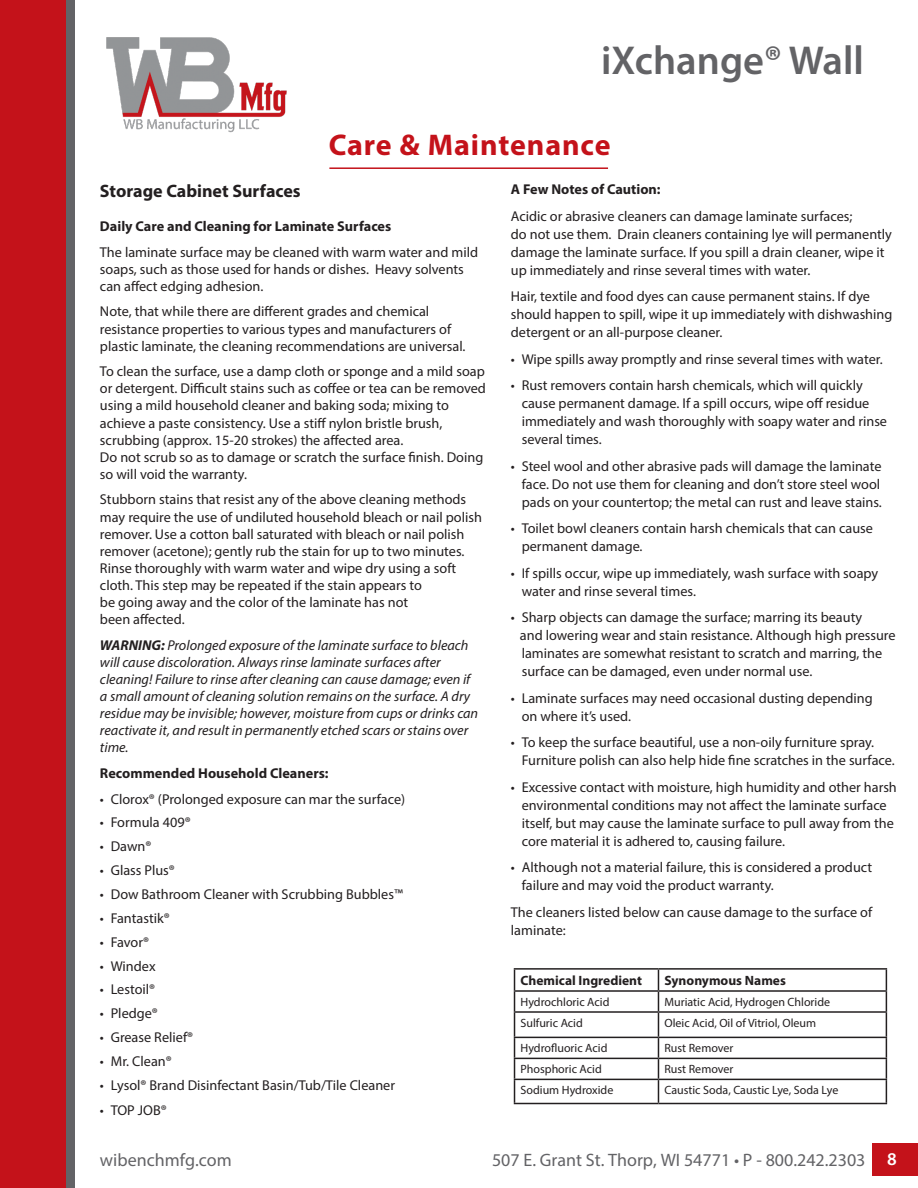
<style>
.page{position:relative;width:918px;height:1188px;background:#fff}
.page>*{position:absolute;margin:0;border:0;box-sizing:border-box;transform-origin:0 0}
.t1{font:600 40.5px "Myriad Pro";color:#636366}
.t2{font:700 30px "Myriad Pro";letter-spacing:.03em;color:#c4121a}
.t3{font:18px "Myriad Pro";color:#636366}
.Head{font:700 18px "Myriad Pro";color:#231f20}
.Head-2{font:14.25px/18px "Myriad Pro";color:#231f20}
.Head-3{font:italic 14.25px/17.1px "Myriad Pro";color:#231f20}
.Head-4{font:700 14.25px "Myriad Pro";color:#231f20}
.t4{font:700 13.5px "Myriad Pro";color:#231f20}
.t5{font:12px "Myriad Pro";color:#231f20}
.s1{font-weight:700}
.s2{font-weight:600;color:#fff}
</style>
<div class="page">
<div style="left:0;top:0;width:67px;height:1188px;background:#c4121a"></div>
<div style="left:67px;top:0;width:8px;height:1188px;background:#636366"></div>
<div style="left:872px;top:1144px;width:46px;height:32px;background:#c4121a"></div>
<img style="left:106px;top:37px;width:181px;height:96px">
<hr style="left:329px;top:167px;width:279px;height:2px;background:#c4121a">
<hr style="left:514px;top:968px;width:144px;height:2px;background:#231f20">
<hr style="left:658px;top:968px;width:229px;height:2px;background:#231f20">
<hr style="left:514px;top:990px;width:144px;height:2px;background:#231f20">
<hr style="left:658px;top:990px;width:229px;height:2px;background:#231f20">
<hr style="left:514px;top:1011px;width:144px;height:2px;background:#231f20">
<hr style="left:658px;top:1011px;width:229px;height:2px;background:#231f20">
<hr style="left:514px;top:1037px;width:144px;height:1px;background:#231f20">
<hr style="left:658px;top:1037px;width:229px;height:1px;background:#231f20">
<hr style="left:514px;top:1058px;width:144px;height:1px;background:#231f20">
<hr style="left:658px;top:1058px;width:229px;height:1px;background:#231f20">
<hr style="left:514px;top:1079px;width:144px;height:1px;background:#231f20">
<svg style="left:514px;top:970px;width:1px;height:133px"></svg>
<hr style="left:658px;top:1079px;width:229px;height:1px;background:#231f20">
<svg style="left:658px;top:970px;width:1px;height:133px"></svg>
<svg style="left:886px;top:970px;width:1px;height:133px"></svg>
<hr style="left:514px;top:1103px;width:144px;height:1px;background:#231f20">
<hr style="left:658px;top:1103px;width:229px;height:1px;background:#231f20">
<p class="t1" style="left:601px;top:34px;width:264px">iXchange® Wall</p>
<p class="t2" style="left:329px;top:126px;width:283px">Care &amp; Maintenance</p>
<p class="Head" style="left:100px;top:179px;width:202px">Storage Cabinet Surfaces</p>
<p class="Head-4" style="left:100px;top:217px;width:293px">Daily Care and Cleaning for Laminate Surfaces</p>
<p class="Head-2" style="left:100px;top:243px;width:380px;line-height:17.1px">The laminate surface may be cleaned with warm water and mild soaps, such as those used for hands or dishes. Heavy solvents can affect edging adhesion.</p>
<p class="Head-2" style="left:100px;top:303px;width:367px;line-height:17.1px">Note, that while there are different grades and chemical resistance properties to various types and manufacturers of plastic laminate, the cleaning recommendations are universal.</p>
<p class="Head-2" style="left:100px;top:363px;width:388px;line-height:17.1px">To clean the surface, use a damp cloth or sponge and a mild soap or detergent. Difficult stains such as coffee or tea can be removed using a mild household cleaner and baking soda; mixing to achieve a paste consistency. Use a stiff nylon bristle brush, scrubbing (approx. 15-20 strokes) the affected area.<br>Do not scrub so as to damage or scratch the surface finish. Doing so will void the warranty.</p>
<p class="Head-2" style="left:100px;top:491px;width:384px;line-height:17.1px">Stubborn stains that resist any of the above cleaning methods may require the use of undiluted household bleach or nail polish remover. Use a cotton ball saturated with bleach or nail polish remover (acetone); gently rub the stain for up to two minutes.<br>Rinse thoroughly with warm water and wipe dry using a soft cloth. This step may be repeated if the stain appears to<br>be going away and the color of the laminate has not<br>been affected.</p>
<p class="Head-3" style="left:100px;top:636px;width:380px"><span class="s1">WARNING:</span> Prolonged exposure of the laminate surface to bleach will cause discoloration. Always rinse laminate surfaces after cleaning! Failure to rinse after cleaning can cause damage; even if a small amount of cleaning solution remains on the surface. A dry residue may be invisible; however, moisture from cups or drinks can reactivate it, and result in permanently etched scars or stains over time.</p>
<p class="Head-4" style="left:100px;top:764px;width:230px">Recommended Household Cleaners:</p>
<p class="Head-2" style="left:100px;top:790px;width:307px">• Clorox® (Prolonged exposure can mar the surface)</p>
<p class="Head-2" style="left:100px;top:813px;width:92px">• Formula 409®</p>
<p class="Head-2" style="left:100px;top:837px;width:53px">• Dawn®</p>
<p class="Head-2" style="left:100px;top:861px;width:76px">• Glass Plus®</p>
<p class="Head-2" style="left:100px;top:885px;width:304px">• Dow Bathroom Cleaner with Scrubbing Bubbles™</p>
<p class="Head-2" style="left:100px;top:909px;width:71px">• Fantastik®</p>
<p class="Head-2" style="left:100px;top:933px;width:51px">• Favor®</p>
<p class="Head-2" style="left:100px;top:957px;width:57px">• Windex</p>
<p class="Head-2" style="left:100px;top:980px;width:57px">• Lestoil®</p>
<p class="Head-2" style="left:100px;top:1004px;width:59px">• Pledge®</p>
<p class="Head-2" style="left:100px;top:1028px;width:95px">• Grease Relief®</p>
<p class="Head-2" style="left:100px;top:1052px;width:73px">• Mr. Clean®</p>
<p class="Head-2" style="left:100px;top:1076px;width:297px">• Lysol® Brand Disinfectant Basin/Tub/Tile Cleaner</p>
<p class="Head-2" style="left:100px;top:1101px;width:68px">• TOP JOB®</p>
<p class="Head-4" style="left:511px;top:180px;width:151px">A Few Notes of Caution:</p>
<p class="Head-2" style="left:511px;top:207px;width:383px">Acidic or abrasive cleaners can damage laminate surfaces;<br>do not use them. Drain cleaners containing lye will permanently damage the laminate surface. If you spill a drain cleaner, wipe it up immediately and rinse several times with water.</p>
<p class="Head-2" style="left:511px;top:287px;width:383px">Hair, textile and food dyes can cause permanent stains. If dye should happen to spill, wipe it up immediately with dishwashing detergent or an all-purpose cleaner.</p>
<p class="Head-2" style="left:511px;top:350px;width:373px">• Wipe spills away promptly and rinse several times with water.</p>
<p class="Head-2" style="left:522px;top:376px;width:367px;text-indent:-11px">• Rust removers contain harsh chemicals, which will quickly cause permanent damage. If a spill occurs, wipe off residue immediately and wash thoroughly with soapy water and rinse several times.</p>
<p class="Head-2" style="left:522px;top:457px;width:362px;text-align:justify;text-indent:-11px">• Steel wool and other abrasive pads will damage the laminate face. Do not use them for cleaning and don’t store steel wool pads on your countertop; the metal can rust and leave stains.</p>
<p class="Head-2" style="left:522px;top:519px;width:353px;text-indent:-11px">• Toilet bowl cleaners contain harsh chemicals that can cause permanent damage.</p>
<p class="Head-2" style="left:522px;top:564px;width:358px;text-indent:-11px">• If spills occur, wipe up immediately, wash surface with soapy water and rinse several times.</p>
<p class="Head-2" style="left:520px;top:608px;width:377px;text-indent:-9px">• Sharp objects can damage the surface; marring its beauty<br>and lowering wear and stain resistance. Although high pressure laminates are somewhat resistant to scratch and marring, the surface can be damaged, even under normal use.</p>
<p class="Head-2" style="left:522px;top:689px;width:353px;text-indent:-11px">• Laminate surfaces may need occasional dusting depending on where it’s used.</p>
<p class="Head-2" style="left:522px;top:733px;width:375px;text-indent:-11px">• To keep the surface beautiful, use a non-oily furniture spray.<br>Furniture polish can also help hide fine scratches in the surface.</p>
<p class="Head-2" style="left:522px;top:778px;width:377px;text-indent:-11px">• Excessive contact with moisture, high humidity and other harsh environmental conditions may not affect the laminate surface itself, but may cause the laminate surface to pull away from the core material it is adhered to, causing failure.</p>
<p class="Head-2" style="left:522px;top:858px;width:352px;text-indent:-11px">• Although not a material failure, this is considered a product failure and may void the product warranty.</p>
<p class="Head-2" style="left:511px;top:903px;width:363px">The cleaners listed below can cause damage to the surface of laminate:</p>
<p class="t4" style="left:521px;top:972px;width:123px">Chemical Ingredient</p>
<p class="t4" style="left:664px;top:972px;width:123px">Synonymous Names</p>
<p class="t5" style="left:521px;top:995px;width:90px">Hydrochloric Acid</p>
<p class="t5" style="left:664px;top:995px;width:167px">Muriatic Acid, Hydrogen Chloride</p>
<p class="t5" style="left:521px;top:1016px;width:64px">Sulfuric Acid</p>
<p class="t5" style="left:664px;top:1016px;width:153px">Oleic Acid, Oil of Vitriol, Oleum</p>
<p class="t5" style="left:521px;top:1041px;width:88px">Hydrofluoric Acid</p>
<p class="t5" style="left:664px;top:1041px;width:70px">Rust Remover</p>
<p class="t5" style="left:521px;top:1062px;width:83px">Phosphoric Acid</p>
<p class="t5" style="left:664px;top:1062px;width:70px">Rust Remover</p>
<p class="t5" style="left:521px;top:1083px;width:94px">Sodium Hydroxide</p>
<p class="t5" style="left:664px;top:1083px;width:175px">Caustic Soda, Caustic Lye, Soda Lye</p>
<p class="t3" style="left:100px;top:1149px;width:133px">wibenchmfg.com</p>
<p class="t3" style="left:492px;top:1149px;width:406px">507 E. Grant St. Thorp, WI 54771 • P - 800.242.2303 <span class="s2">8</span></p>
</div>
